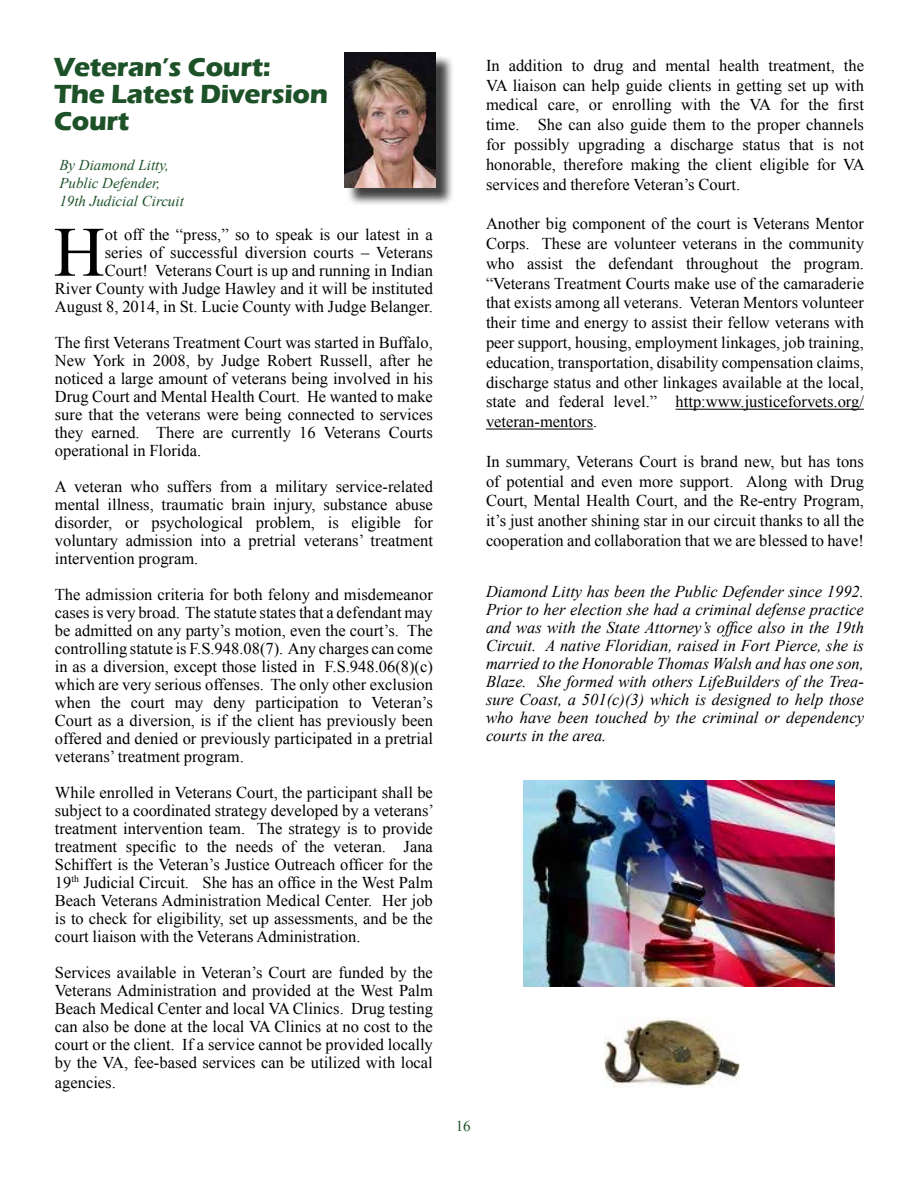
<style>
.page{position:relative;width:918px;height:1188px;background:#fff}
.page>*{position:absolute;margin:0;border:0;box-sizing:border-box;transform-origin:0 0}
.t1{font:70.8px "Times New Roman";color:#000}
.t2{font:700 27px/27px "Eras ITC";letter-spacing:-.01em;color:#1d5128}
.t3{font:16.5px/18px "Times New Roman";color:#000;text-align:justify}
.t4{font:italic 16.5px/18px "Times New Roman";color:#000;text-align:justify}
.t5{font:italic 15px/18px "Times New Roman";color:#1d5128}
.t6{font:15px "Times New Roman";color:#1d5128}
</style>
<div class="page">
<hr style="left:676px;top:409px;width:188px;height:1px;background:#000">
<hr style="left:486px;top:429px;width:107px;height:1px;background:#000">
<div style="left:346px;top:55px;width:108px;height:151px;background:#000;opacity:.75"></div>
<img style="left:344px;top:52px;width:92px;height:136px">
<img style="left:605px;top:1018px;width:135px;height:70px">
<img style="left:524px;top:780px;width:310px;height:206px">
<h2 class="t2" style="left:54px;top:53px;width:276px">Veteran’s Court:<br>The Latest Diversion<br>Court</h2>
<p class="t5" style="left:59px;top:155px;width:126px">By Diamond Litty,<br>Public Defender,<br>19th Judicial Circuit</p>
<p class="t3" style="left:55px;top:225px;width:380px;text-align:right">ot off the “press,” so to speak is our latest in a<br>series of successful diversion courts – Veterans<br>Court! Veterans Court is up and running in Indian<br>River County with Judge Hawley and it will be instituted August 8, 2014, in St. Lucie County with Judge Belanger.</p>
<p class="t3" style="left:55px;top:333px;width:380px">The first Veterans Treatment Court was started in Buffalo, New York in 2008, by Judge Robert Russell, after he noticed a large amount of veterans being involved in his Drug Court and Mental Health Court. He wanted to make sure that the veterans were being connected to services they earned. There are currently 16 Veterans Courts operational in Florida.</p>
<p class="t3" style="left:55px;top:477px;width:380px">A veteran who suffers from a military service-related mental illness, traumatic brain injury, substance abuse disorder, or psychological problem, is eligible for voluntary admission into a pretrial veterans’ treatment intervention program.</p>
<p class="t3" style="left:55px;top:585px;width:380px">The admission criteria for both felony and misdemeanor cases is very broad. The statute states that a defendant may be admitted on any party’s motion, even the court’s. The controlling statute is F.S.948.08(7). Any charges can come in as a diversion, except those listed in F.S.948.06(8)(c) which are very serious offenses. The only other exclusion when the court may deny participation to Veteran’s Court as a diversion, is if the client has previously been offered and denied or previously participated in a pretrial veterans’ treatment program.</p>
<p class="t3" style="left:55px;top:783px;width:381px">While enrolled in Veterans Court, the participant shall be subject to a coordinated strategy developed by a veterans’ treatment intervention team. The strategy is to provide treatment specific to the needs of the veteran. Jana Schiffert is the Veteran’s Justice Outreach officer for the 19<sup>th</sup> Judicial Circuit. She has an office in the West Palm Beach Veterans Administration Medical Center. Her job is to check for eligibility, set up assessments, and be the court liaison with the Veterans Administration.</p>
<p class="t3" style="left:55px;top:963px;width:380px">Services available in Veteran’s Court are funded by the Veterans Administration and provided at the West Palm Beach Medical Center and local VA Clinics. Drug testing can also be done at the local VA Clinics at no cost to the court or the client. If a service cannot be provided locally by the VA, fee-based services can be utilized with local</p>
<p class="t3" style="left:55px;top:1073px;width:62px">agencies.</p>
<h1 class="t1" style="left:54px;top:204px;width:53px">H</h1>
<p class="t3" style="left:486px;top:55px;width:380px;line-height:19.8px">In addition to drug and mental health treatment, the VA liaison can help guide clients in getting set up with medical care, or enrolling with the VA for the first time. She can also guide them to the proper channels for possibly upgrading a discharge status that is not honorable, therefore making the client eligible for VA services and therefore Veteran’s Court.</p>
<p class="t3" style="left:486px;top:214px;width:380px;line-height:19.8px">Another big component of the court is Veterans Mentor Corps. These are volunteer veterans in the community who assist the defendant throughout the program. “Veterans Treatment Courts make use of the camaraderie that exists among all veterans. Veteran Mentors volunteer their time and energy to assist their fellow veterans with peer support, housing, employment linkages, job training, education, transportation, disability compensation claims, discharge status and other linkages available at the local, state and federal level.” http:www.justiceforvets.org/ veteran-mentors.</p>
<p class="t3" style="left:486px;top:451px;width:380px;line-height:19.8px">In summary, Veterans Court is brand new, but has tons of potential and even more support. Along with Drug Court, Mental Health Court, and the Re-entry Program, it’s just another shining star in our circuit thanks to all the cooperation and collaboration that we are blessed to have!</p>
<p class="t4" style="left:486px;top:582px;width:380px">Diamond Litty has been the Public Defender since 1992.<br>Prior to her election she had a criminal defense practice and was with the State Attorney’s office also in the 19th Circuit. A native Floridian, raised in Fort Pierce, she is married to the Honorable Thomas Walsh and has one son, Blaze. She formed with others LifeBuilders of the Trea&shy;sure Coast, a 501(c)(3) which is designed to help those who have been touched by the criminal or dependency courts in the area.</p>
<p class="t6" style="left:456px;top:1116px;width:16px">16</p>
</div>
